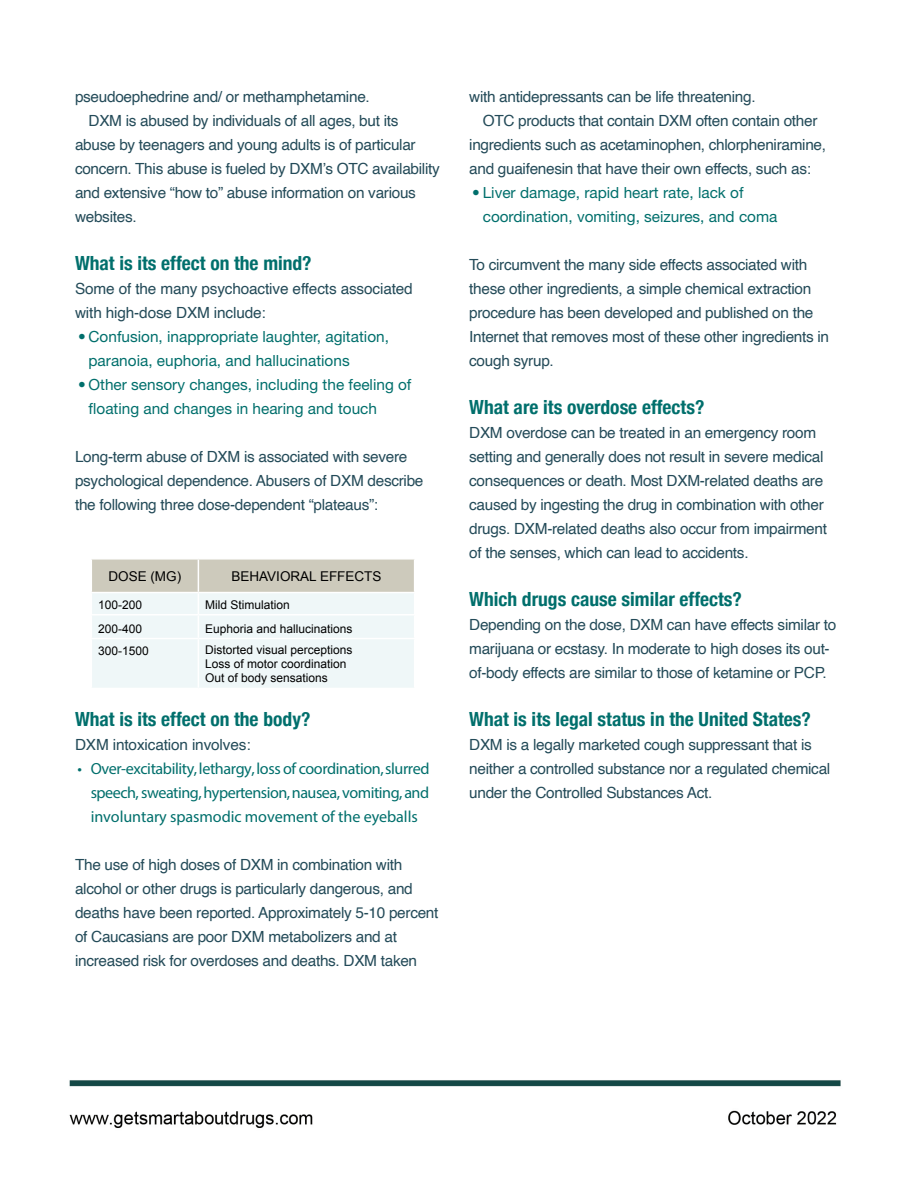
<style>
.page{position:relative;width:918px;height:1188px;background:#fff}
.page>*{position:absolute;margin:0;border:0;box-sizing:border-box;transform-origin:0 0}
.t1{font:700 condensed 19.5px "Helvetica Neue";color:#006f6c}
.t2{font:16.2px/24.3px "Myriad Pro";letter-spacing:-.005em;color:#006f6c;text-align:justify}
.t3{font:15.3px/24px "Helvetica";letter-spacing:-.02em;color:#244b59}
.t4{font:15.3px/24px "Helvetica Neue LT Std";color:#006f6c}
.t5{font:13.5px "Arial";color:#000}
.t6{font:12px/14.2px "Arial";color:#000}
</style>
<div class="page">
<svg style="left:92px;top:560px;width:322px;height:128px"></svg>
<hr style="left:91px;top:638px;width:107px;height:1px;background:#fff">
<hr style="left:198px;top:638px;width:217px;height:1px;background:#fff">
<hr style="left:198px;top:639px;width:1px;height:49px;background:#fff">
<hr style="left:198px;top:560px;width:1px;height:32px;background:#fff">
<hr style="left:91px;top:592px;width:107px;height:1px;background:#fff">
<hr style="left:198px;top:592px;width:217px;height:1px;background:#fff">
<img style="left:69px;top:1080px;width:772px;height:48px">
<p class="t3" style="left:75px;top:85px;width:296px">pseudoephedrine and/ or methamphetamine.</p>
<p class="t3" style="left:75px;top:109px;width:366px;text-indent:13px">DXM is abused by individuals of all ages, but its abuse by teenagers and young adults is of particular concern. This abuse is fueled by DXM’s OTC availability and extensive “how to” abuse information on various websites.</p>
<h2 class="t1" style="left:75px;top:247px;width:238px">What is its effect on the mind?</h2>
<p class="t3" style="left:75px;top:277px;width:339px">Some of the many psychoactive effects associated with high-dose DXM include:</p>
<p class="t4" style="left:89px;top:324px;width:302px;text-indent:-11px">• Confusion, inappropriate laughter, agitation, paranoia, euphoria, and hallucinations</p>
<p class="t4" style="left:89px;top:372px;width:324px;text-indent:-11px">• Other sensory changes, including the feeling of floating and changes in hearing and touch</p>
<p class="t3" style="left:75px;top:445px;width:350px">Long-term abuse of DXM is associated with severe psychological dependence. Abusers of DXM describe the following three dose-dependent “plateaus”:</p>
<p class="t5" style="left:108px;top:567px;width:74px">DOSE (MG)</p>
<p class="t5" style="left:231px;top:567px;width:152px">BEHAVIORAL EFFECTS</p>
<p class="t6" style="left:98px;top:598px;width:46px">100-200</p>
<p class="t6" style="left:205px;top:598px;width:86px">Mild Stimulation</p>
<p class="t6" style="left:98px;top:621px;width:46px">200-400</p>
<p class="t6" style="left:205px;top:621px;width:149px">Euphoria and hallucinations</p>
<p class="t6" style="left:98px;top:644px;width:52px">300-1500</p>
<p class="t6" style="left:205px;top:643px;width:149px">Distorted visual perceptions<br>Loss of motor coordination<br>Out of body sensations</p>
<h2 class="t1" style="left:75px;top:703px;width:237px">What is its effect on the body?</h2>
<p class="t3" style="left:75px;top:733px;width:177px">DXM intoxication involves:</p>
<p class="t2" style="left:91px;top:756px;width:340px;text-indent:-13px">• Over-excitability, lethargy, loss of coordination, slurred speech, sweating, hypertension, nausea, vomiting, and involuntary spasmodic movement of the eyeballs</p>
<p class="t3" style="left:75px;top:853px;width:365px">The use of high doses of DXM in combination with alcohol or other drugs is particularly dangerous, and deaths have been reported. Approximately 5-10 percent of Caucasians are poor DXM metabolizers and at increased risk for overdoses and deaths. DXM taken</p>
<p class="t3" style="left:469px;top:85px;width:288px">with antidepressants can be life threatening.</p>
<p class="t3" style="left:469px;top:109px;width:358px;text-indent:13px">OTC products that contain DXM often contain other ingredients such as acetaminophen, chlorpheniramine, and guaifenesin that have their own effects, such as:</p>
<p class="t4" style="left:483px;top:180px;width:296px;text-indent:-11px">• Liver damage, rapid heart rate, lack of coordination, vomiting, seizures, and coma</p>
<p class="t3" style="left:469px;top:253px;width:361px">To circumvent the many side effects associated with these other ingredients, a simple chemical extraction procedure has been developed and published on the Internet that removes most of these other ingredients in cough syrup.</p>
<h2 class="t1" style="left:469px;top:391px;width:237px">What are its overdose effects?</h2>
<p class="t3" style="left:469px;top:421px;width:359px">DXM overdose can be treated in an emergency room setting and generally does not result in severe medical consequences or death. Most DXM-related deaths are caused by ingesting the drug in combination with other drugs. DXM-related deaths also occur from impairment of the senses, which can lead to accidents.</p>
<h2 class="t1" style="left:469px;top:583px;width:274px">Which drugs cause similar effects?</h2>
<p class="t3" style="left:469px;top:613px;width:369px">Depending on the dose, DXM can have effects similar to marijuana or ecstasy. In moderate to high doses its out&shy;of-body effects are similar to those of ketamine or PCP.</p>
<h2 class="t1" style="left:469px;top:703px;width:343px">What is its legal status in the United States?</h2>
<p class="t3" style="left:469px;top:733px;width:363px">DXM is a legally marketed cough suppressant that is neither a controlled substance nor a regulated chemical under the Controlled Substances Act.</p>
</div>
